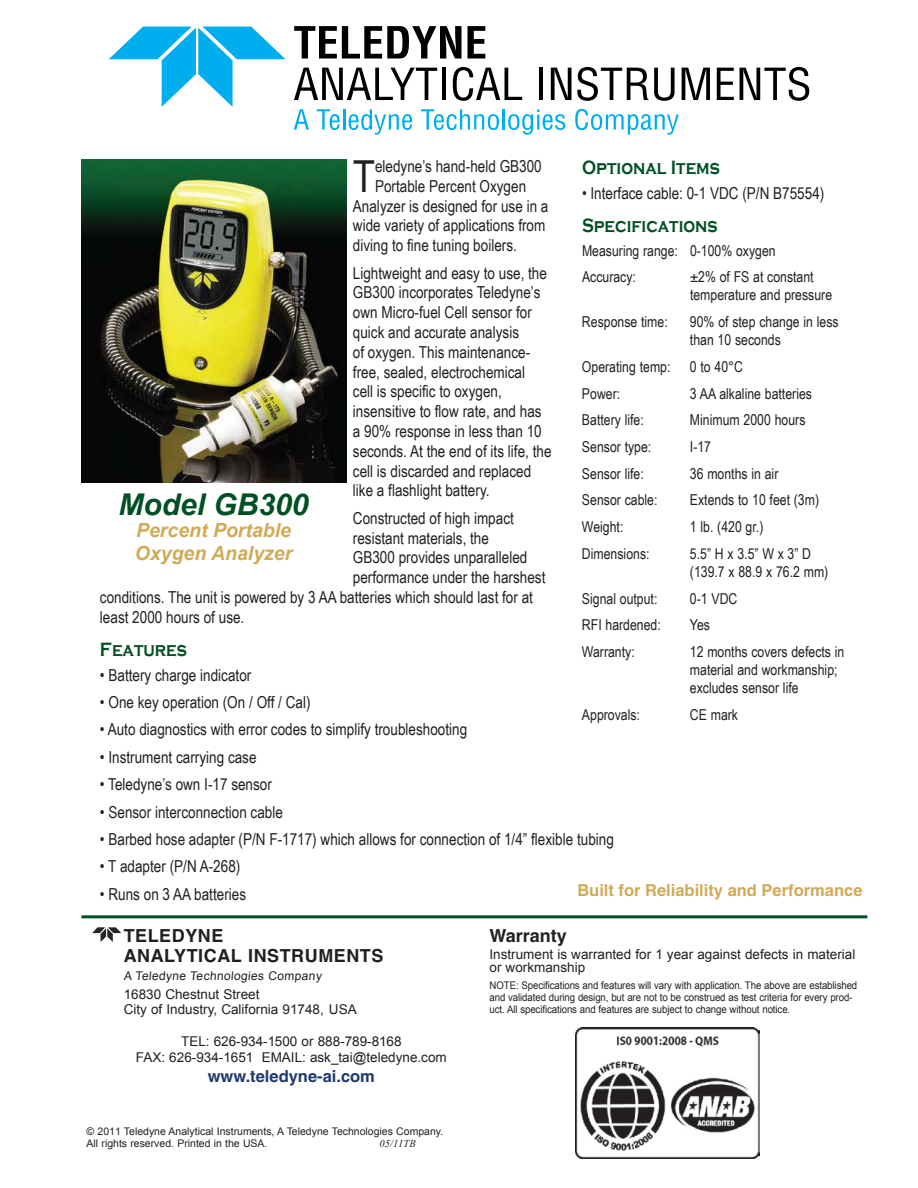
<style>
.page{position:relative;width:918px;height:1188px;background:#fff}
.page>*{position:absolute;margin:0;border:0;box-sizing:border-box;transform-origin:0 0}
.t1{font:44.1px "Arial Narrow";color:#231f20}
.t2{font:italic 700 30px "Arial";color:#005023}
.t3{font:700 19.8px "Copperplate Gothic";color:#005023;scale:.83 1}
.t4{font:italic 700 19.5px/22.5px "Arial";color:#d2aa56}
.t5{font:700 18px/20.2px "Helvetica";letter-spacing:.03em;color:#231f20}
.t6{font:700 18px "Helvetica";color:#231f20}
.t7{font:16.5px/19.8px "Arial Narrow";color:#231f20}
.t8{font:700 16.5px "Helvetica";color:#d2aa56}
.t9{font:700 16.5px "Helvetica";color:#20396d}
.t10{font:15px/18.1px "Arial Narrow";color:#231f20}
.t11{font:13.5px/13.5px "Arial";color:#231f20}
.t12{font:12px "Arial";color:#231f20}
.t13{font:10.5px/12px "Arial";letter-spacing:-.01em;color:#231f20;scale:.92 1}
.t14{font:10.5px/12px "Arial";letter-spacing:-.01em;color:#231f20}
.t15{font:italic 10.5px "Times New Roman";color:#231f20}
</style>
<div class="page">
<img style="left:81px;top:160px;width:265px;height:322px">
<hr style="left:81px;top:915px;width:786px;height:3px;background:#005023">
<svg style="left:92px;top:927px;width:29px;height:15px"></svg>
<img style="left:575px;top:1028px;width:184px;height:130px">
<svg style="left:109px;top:27px;width:176px;height:80px"></svg>
<svg style="left:294px;top:26px;width:191px;height:33px"></svg>
<svg style="left:294px;top:68px;width:143px;height:32px"></svg>
<hr style="left:442px;top:68px;width:4px;height:32px;background:#000">
<svg style="left:453px;top:67px;width:69px;height:34px"></svg>
<hr style="left:539px;top:68px;width:4px;height:32px;background:#000">
<svg style="left:551px;top:67px;width:97px;height:34px"></svg>
<svg style="left:654px;top:68px;width:21px;height:33px"></svg>
<svg style="left:682px;top:68px;width:28px;height:32px"></svg>
<svg style="left:717px;top:68px;width:17px;height:32px"></svg>
<svg style="left:740px;top:67px;width:69px;height:34px"></svg>
<svg style="left:294px;top:109px;width:15px;height:21px"></svg>
<svg style="left:317px;top:109px;width:23px;height:21px"></svg>
<hr style="left:343px;top:109px;width:2px;height:21px;background:#00adee">
<svg style="left:349px;top:109px;width:63px;height:26px"></svg>
<svg style="left:421px;top:109px;width:78px;height:21px"></svg>
<hr style="left:503px;top:109px;width:2px;height:21px;background:#00adee">
<svg style="left:508px;top:109px;width:57px;height:26px"></svg>
<svg style="left:575px;top:109px;width:104px;height:26px"></svg>
<h1 class="t1" style="left:353px;top:144px;width:24px">T</h1>
<p class="t7" style="left:375px;top:156px;width:168px">eledyne’s hand-held GB300</p>
<p class="t3" style="left:582px;top:157px;width:168px">Optional Items</p>
<p class="t7" style="left:582px;top:183px;width:244px">• Interface cable: 0-1 VDC (P/N B75554)</p>
<p class="t3" style="left:582px;top:215px;width:165px">Specifications</p>
<p class="t10" style="left:582px;top:236px;width:195px;line-height:26.7px">Measuring range: 0-100% oxygen<br>Accuracy:</p>
<p class="t7" style="left:375px;top:176px;width:153px">Portable Percent Oxygen</p>
<p class="t7" style="left:353px;top:195px;width:197px">Analyzer is designed for use in a</p>
<p class="t7" style="left:353px;top:215px;width:194px">wide variety of applications from</p>
<p class="t7" style="left:353px;top:235px;width:165px">diving to fine tuning boilers.</p>
<p class="t7" style="left:353px;top:262px;width:200px">Lightweight and easy to use, the<br>GB300 incorporates Teledyne’s own Micro-fuel Cell sensor for quick and accurate analysis<br>of oxygen. This maintenance&shy;free, sealed, electrochemical<br>cell is specific to oxygen, insensitive to flow rate, and has a 90% response in less than 10 seconds. At the end of its life, the cell is discarded and replaced like a flashlight battery.</p>
<p class="t7" style="left:353px;top:507px;width:162px">Constructed of high impact</p>
<p class="t7" style="left:353px;top:527px;width:138px">resistant materials, the</p>
<p class="t7" style="left:353px;top:547px;width:176px">GB300 provides unparalleled</p>
<p class="t7" style="left:353px;top:567px;width:194px">performance under the harshest</p>
<p class="t7" style="left:100px;top:587px;width:435px">conditions. The unit is powered by 3 AA batteries which should last for at</p>
<p class="t7" style="left:100px;top:606px;width:146px">least 2000 hours of use.</p>
<p class="t3" style="left:100px;top:638px;width:106px">Features</p>
<p class="t7" style="left:100px;top:664px;width:153px">• Battery charge indicator</p>
<p class="t7" style="left:100px;top:692px;width:212px">• One key operation (On / Off / Cal)</p>
<p class="t7" style="left:100px;top:719px;width:369px">• Auto diagnostics with error codes to simplify troubleshooting</p>
<p class="t7" style="left:100px;top:747px;width:158px">• Instrument carrying case</p>
<p class="t7" style="left:100px;top:774px;width:173px">• Teledyne’s own I-17 sensor</p>
<p class="t7" style="left:100px;top:801px;width:184px">• Sensor interconnection cable</p>
<p class="t7" style="left:100px;top:829px;width:515px">• Barbed hose adapter (P/N F-1717) which allows for connection of 1/4” flexible tubing</p>
<p class="t7" style="left:100px;top:856px;width:142px">• T adapter (P/N A-268)</p>
<p class="t7" style="left:100px;top:883px;width:148px">• Runs on 3 AA batteries</p>
<p class="t10" style="left:690px;top:268px;width:144px">±2% of FS at constant temperature and pressure</p>
<p class="t10" style="left:582px;top:312px;width:87px">Response time:</p>
<p class="t10" style="left:690px;top:312px;width:150px">90% of step change in less than 10 seconds</p>
<p class="t10" style="left:582px;top:357px;width:90px">Operating temp:</p>
<p class="t10" style="left:690px;top:357px;width:55px">0 to 40°C</p>
<p class="t10" style="left:582px;top:384px;width:40px">Power:</p>
<p class="t10" style="left:690px;top:384px;width:124px">3 AA alkaline batteries</p>
<p class="t10" style="left:582px;top:410px;width:63px">Battery life:</p>
<p class="t10" style="left:690px;top:410px;width:117px">Minimum 2000 hours</p>
<p class="t10" style="left:582px;top:437px;width:71px">Sensor type:</p>
<p class="t10" style="left:690px;top:437px;width:23px">I-17</p>
<p class="t10" style="left:582px;top:464px;width:63px">Sensor life:</p>
<p class="t10" style="left:690px;top:464px;width:90px">36 months in air</p>
<p class="t10" style="left:582px;top:491px;width:77px">Sensor cable:</p>
<p class="t10" style="left:690px;top:491px;width:131px">Extends to 10 feet (3m)</p>
<p class="t10" style="left:582px;top:517px;width:43px">Weight:</p>
<p class="t10" style="left:690px;top:517px;width:75px">1 lb. (420 gr.)</p>
<p class="t10" style="left:582px;top:544px;width:69px">Dimensions:</p>
<p class="t10" style="left:690px;top:544px;width:140px">5.5” H x 3.5” W x 3” D (139.7 x 88.9 x 76.2 mm)</p>
<p class="t10" style="left:582px;top:589px;width:77px">Signal output:</p>
<p class="t10" style="left:690px;top:589px;width:49px">0-1 VDC</p>
<p class="t10" style="left:582px;top:616px;width:80px">RFI hardened:</p>
<p class="t10" style="left:690px;top:616px;width:22px">Yes</p>
<p class="t10" style="left:582px;top:642px;width:54px">Warranty:</p>
<p class="t10" style="left:690px;top:642px;width:156px">12 months covers defects in material and workmanship; excludes sensor life</p>
<p class="t10" style="left:582px;top:705px;width:60px">Approvals:</p>
<p class="t10" style="left:690px;top:705px;width:50px">CE mark</p>
<h2 class="t2" style="left:119px;top:485px;width:192px">Model GB300</h2>
<p class="t4" style="left:135px;top:520px;width:159px">Percent Portable<br>Oxygen Analyzer</p>
<p class="t8" style="left:577px;top:880px;width:287px">Built for Reliability and Performance</p>
<p class="t5" style="left:124px;top:925px;width:261px">TELEDYNE<br>ANALYTICAL INSTRUMENTS</p>
<p class="t12" style="left:124px;top:968px;width:201px">A Teledyne Technologies Company</p>
<p class="t11" style="left:124px;top:987px;width:235px;line-height:15px">16830 Chestnut Street<br>City of Industry, California 91748, USA</p>
<p class="t11" style="left:136px;top:1033px;width:312px;line-height:16.2px;text-align:center">TEL: 626-934-1500 or 888-789-8168<br>FAX: 626-934-1651 EMAIL: ask_tai@teledyne.com</p>
<p class="t9" style="left:208px;top:1066px;width:169px">www.teledyne-ai.com</p>
<p class="t14" style="left:87px;top:1125px;width:358px">© 2011 Teledyne Analytical Instruments, A Teledyne Technologies Company.<br>All rights reserved. Printed in the USA.</p>
<p class="t15" style="left:380px;top:1136px;width:38px">05/11TB</p>
<p class="t6" style="left:490px;top:925px;width:79px">Warranty</p>
<p class="t11" style="left:490px;top:947px;width:367px">Instrument is warranted for 1 year against defects in material or workmanship</p>
<p class="t13" style="left:489px;top:979px;width:401px">NOTE: Specifications and features will vary with application. The above are established and validated during design, but are not to be construed as test criteria for every prod&shy;uct. All specifications and features are subject to change without notice.</p>
</div>
